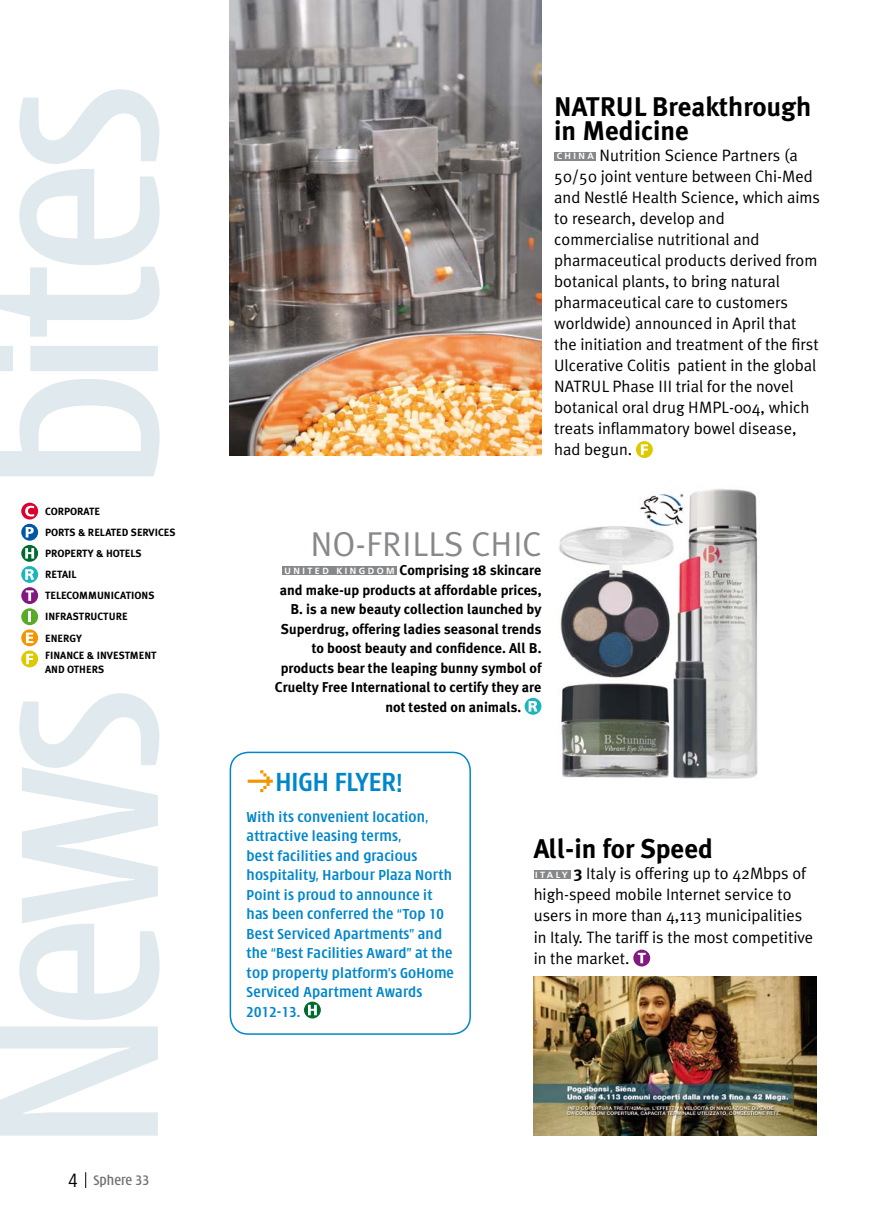
<style>
.page{position:relative;width:893px;height:1212px;background:#fff}
.page>*{position:absolute;margin:0;border:0;box-sizing:border-box;transform-origin:0 0}
.t1{font:34.5px "Meta Plus Normal";color:#87888a}
.t2{font:700 condensed 28.5px "Modena";color:#0086cb}
.t3{font:700 27px/24px "Meta Plus";color:#000}
.t4{font:16.5px/21px "Meta Plus Normal";color:#000}
.t5{font:700 condensed 15.75px/19.5px "Modena";letter-spacing:.015em;color:#0086cb}
.t6{font:500 condensed 15px "Modena";color:#707172}
.t7{font:700 14.25px "Meta Plus";color:#000}
.t8{font:700 10.5px/21.1px "Meta Plus";color:#000}
.s1{font-weight:300;font-size:21px;color:#000}
.s2{font-family:"Frutiger LT Std";font-weight:700;font-size:9px;color:#fff}
.s3{font-family:"Frutiger LT Std";font-size:9px;color:#fff}
.s4{font-family:"Meta Plus";font-weight:700}
</style>
<div class="page">
<svg style="left:0;top:89px;width:160px;height:1046px"></svg>
<svg style="left:85px;top:1172px;width:1px;height:16px"></svg>
<svg style="left:21px;top:545px;width:17px;height:17px"></svg>
<svg style="left:25px;top:548px;width:9px;height:11px"></svg>
<div style="left:21px;top:566px;width:17px;height:17px;background:#1cb4bd;border-radius:50%"></div>
<svg style="left:25px;top:569px;width:9px;height:11px"></svg>
<svg style="left:21px;top:503px;width:17px;height:16px"></svg>
<svg style="left:25px;top:506px;width:9px;height:10px"></svg>
<div style="left:21px;top:587px;width:17px;height:17px;background:#81197f;border-radius:50%"></div>
<svg style="left:26px;top:590px;width:8px;height:11px"></svg>
<svg style="left:21px;top:524px;width:17px;height:17px"></svg>
<svg style="left:26px;top:527px;width:8px;height:10px"></svg>
<svg style="left:21px;top:650px;width:17px;height:17px"></svg>
<svg style="left:26px;top:654px;width:7px;height:10px"></svg>
<svg style="left:21px;top:629px;width:17px;height:17px"></svg>
<svg style="left:26px;top:633px;width:7px;height:10px"></svg>
<div style="left:21px;top:608px;width:17px;height:17px;background:#57ab27;border-radius:50%"></div>
<svg style="left:28px;top:611px;width:3px;height:11px"></svg>
<img style="left:532px;top:488px;width:226px;height:291px">
<div style="left:282px;top:566px;width:114px;height:9px;background:#87888a"></div>
<svg style="left:525px;top:698px;width:16px;height:17px"></svg>
<svg style="left:529px;top:701px;width:8px;height:10px"></svg>
<div style="left:554px;top:152px;width:42px;height:9px;background:#87888a"></div>
<svg style="left:636px;top:441px;width:17px;height:17px"></svg>
<svg style="left:641px;top:444px;width:7px;height:11px"></svg>
<img style="left:230px;top:0;width:311px;height:455px">
<div style="left:230px;top:752px;width:241px;height:283px;border:2px solid #0086cb;border-radius:18px"></div>
<svg style="left:304px;top:1001px;width:17px;height:17px"></svg>
<svg style="left:308px;top:1005px;width:9px;height:10px"></svg>
<svg style="left:248px;top:770px;width:25px;height:22px"></svg>
<div style="left:534px;top:870px;width:36px;height:9px;background:#87888a"></div>
<svg style="left:633px;top:949px;width:17px;height:17px"></svg>
<svg style="left:638px;top:953px;width:8px;height:10px"></svg>
<img style="left:534px;top:976px;width:282px;height:159px">
<p class="t8" style="left:45px;top:500px;width:56px">CORPORATE port</p>
<p class="t8" style="left:70px;top:521px;width:108px">s &amp; re late d services</p>
<p class="t8" style="left:45px;top:543px;width:7px">propert</p>
<p class="t8" style="left:88px;top:543px;width:55px">y &amp; hotels</p>
<p class="t8" style="left:45px;top:564px;width:7px">reta</p>
<p class="t8" style="left:45px;top:564px;width:111px;text-indent:23px">il telecommunications infrastructure energy</p>
<p class="t8" style="left:45px;top:649px;width:113px;line-height:13.5px">FINANCE &amp; INVESTMENT<br>AND OTH ERS</p>
<p class="t6" style="left:68px;top:1173px;width:83px"><span class="s1">4</span> Sphere 33</p>
<h3 class="t3" style="left:554px;top:94px;width:258px">NATRUL Breakthrough in Medicine</h3>
<p class="t4" style="left:554px;top:145px;width:267px"><span class="s2">C H I N A</span> N utrition Science Partners (a 50/50 joint venture between Chi-Med and Nestlé Health Science, which aims to research, develop and commercialise nutritional and pharmaceutical products derived from botanical plants, to bring natural pharmaceutical care to customers worldwide) announced in April that the initiation and treatment of the first Ulcerative Colitis patient in the global NATRUL Phase III trial for the novel botanical oral drug HMPL-004, which treats inflammatory bowel disease, had begun.</p>
<h1 class="t1" style="left:310px;top:524px;width:72px">No-frills</h1>
<h1 class="t1" style="left:471px;top:524px;width:36px">Chic</h1>
<p class="t7" style="left:285px;top:562px;width:258px"><span class="s3">U N I T E D K I N G D O M</span> Comprising 18 skincare</p>
<p class="t7" style="left:280px;top:581px;width:263px">and make-up products at affordable prices,</p>
<p class="t7" style="left:290px;top:601px;width:253px">B. is a new beauty collection launched by</p>
<p class="t7" style="left:281px;top:620px;width:262px">Superdrug, offering ladies seasonal trends</p>
<p class="t7" style="left:312px;top:640px;width:231px">to boost beauty and confidence. All B.</p>
<p class="t7" style="left:281px;top:659px;width:262px">products bear the leaping bunny symbol of</p>
<p class="t7" style="left:275px;top:679px;width:268px">Cruelty Free I nternational to certify they are</p>
<p class="t7" style="left:385px;top:698px;width:137px">not tested on animals.</p>
<h2 class="t2" style="left:275px;top:768px;width:129px">HIGH FLYER!</h2>
<p class="t5" style="left:247px;top:808px;width:209px">With its convenient location, attractive leasing terms,<br>best facilities and gracious hospitality, Harbour Plaza North<br>Point is proud to announce it has been conferred the “Top 10<br>Best Serviced Apartments” and the “Best Facilities Award” at the top property platform’s GoHome<br>Serviced Apartment Awards<br>2012-13.</p>
<h3 class="t3" style="left:534px;top:837px;width:181px">All-in for Speed</h3>
<p class="t4" style="left:534px;top:863px;width:281px"><span class="s2">I T A L Y</span> <span class="s4">3</span> Italy is offering up to 42Mbps of high-speed mobile Internet service to users in more than 4,113 municipalities in Italy. The tariff is the most competitive in the market.</p>
</div>
